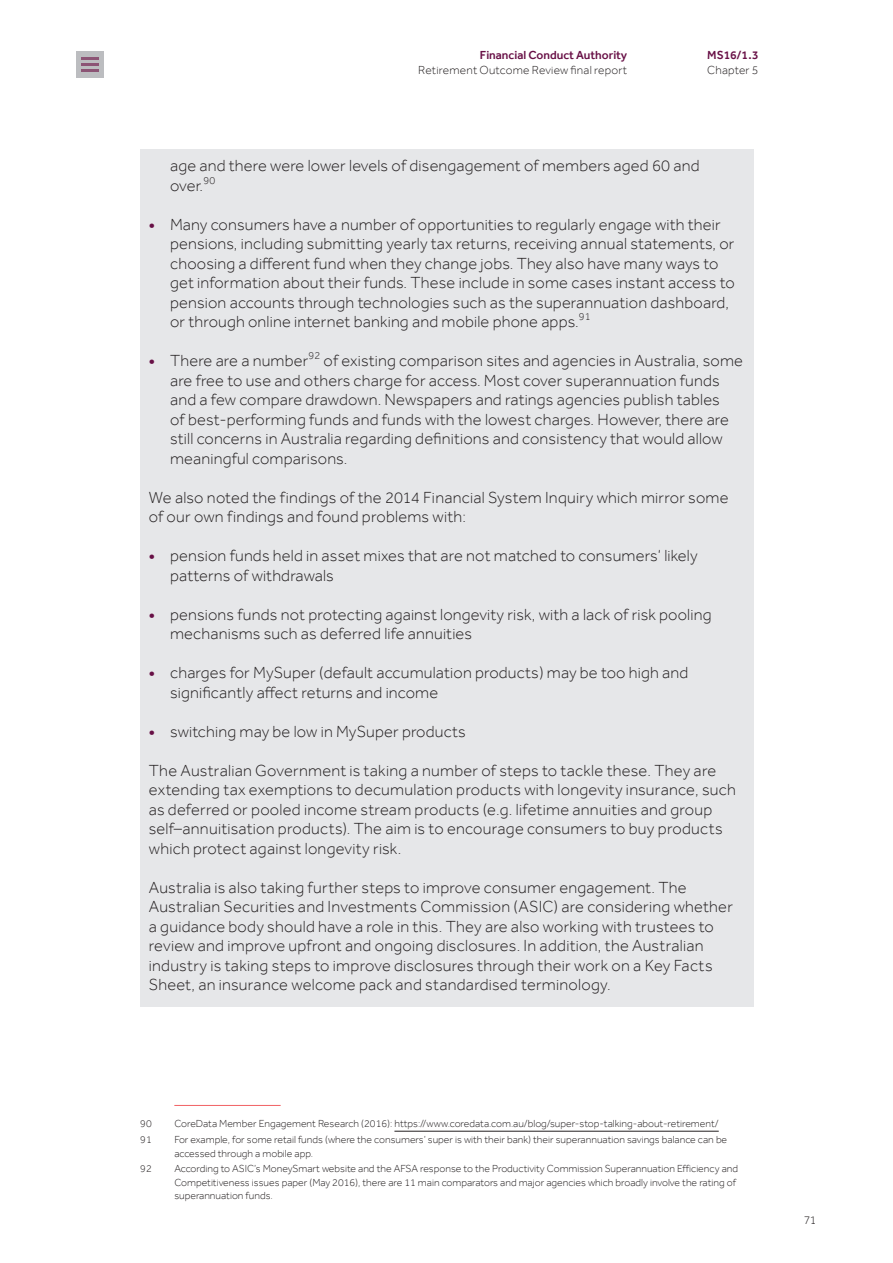
<style>
.page{position:relative;width:893px;height:1263px;background:#fff}
.page>*{position:absolute;margin:0;border:0;box-sizing:border-box;transform-origin:0 0}
.Main_Text{font:300 16.5px/19.5px "Effra";letter-spacing:.01em;color:#231f20}
.t1{font:300 12px "Effra";letter-spacing:.015em;color:#231f20}
.t2{font:500 12px "Effra";color:#681046}
.FCA_Footnote{font:300 10.5px/13.5px "Effra";color:#231f20}
.s1{font-weight:500;color:#681046}
</style>
<div class="page">
<div style="left:140px;top:149px;width:613px;height:857px;background:#e6e7e9"></div>
<hr style="left:174px;top:1105px;width:107px;height:1px;background:#f16164">
<hr style="left:394px;top:1131px;width:325px;height:1px;background:#231f20">
<div style="left:77px;top:51px;width:27px;height:27px;background:#bcbdc0"></div>
<hr style="left:82px;top:63px;width:17px;height:3px;background:#8c5475">
<hr style="left:82px;top:69px;width:17px;height:3px;background:#8c5475">
<svg style="left:82px;top:57px;width:17px;height:2px"></svg>
<p class="t2" style="left:480px;top:48px;width:149px">Financial Conduct Authority</p>
<p class="t1" style="left:418px;top:63px;width:210px">Retirement Outcome Review final report</p>
<p class="t2" style="left:707px;top:48px;width:53px">MS16/1.3</p>
<p class="t1" style="left:707px;top:63px;width:53px">Chapter 5</p>
<p class="Main_Text" style="left:170px;top:156px;width:531px">age and there were lower levels of disengagement of members aged 60 and over.<sup>90</sup></p>
<p class="Main_Text" style="left:170px;top:214px;width:566px;text-indent:-21px"><span class="s1">•</span> Many consumers have a number of opportunities to regularly engage with their pensions, including submitting yearly tax returns, receiving annual statements, or choosing a different fund when they change jobs. They also have many ways to get information about their funds. These include in some cases instant access to pension accounts through technologies such as the superannuation dashboard, or through online internet banking and mobile phone apps.<sup>91</sup></p>
<p class="Main_Text" style="left:170px;top:351px;width:574px;text-indent:-21px"><span class="s1">•</span> There are a number<sup>92</sup> of existing comparison sites and agencies in Australia, some are free to use and others charge for access. Most cover superannuation funds and a few compare drawdown. Newspapers and ratings agencies publish tables<br>of best-performing funds and funds with the lowest charges. However, there are still concerns in Australia regarding definitions and consistency that would allow meaningful comparisons.</p>
<p class="Main_Text" style="left:149px;top:487px;width:581px">We also noted the findings of the 2014 Financial System Inquiry which mirror some of our own findings and found problems with:</p>
<p class="Main_Text" style="left:170px;top:546px;width:529px;text-indent:-21px"><span class="s1">•</span> pension funds held in asset mixes that are not matched to consumers‘ likely patterns of withdrawals</p>
<p class="Main_Text" style="left:170px;top:604px;width:543px;text-indent:-21px"><span class="s1">•</span> pensions funds not protecting against longevity risk, with a lack of risk pooling mechanisms such as deferred life annuities</p>
<p class="Main_Text" style="left:170px;top:663px;width:520px;text-indent:-21px"><span class="s1">•</span> charges for MySuper (default accumulation products) may be too high and significantly affect returns and income</p>
<p class="Main_Text" style="left:149px;top:721px;width:318px"><span class="s1">•</span> switching may be low in MySuper products</p>
<p class="Main_Text" style="left:149px;top:760px;width:588px">The Australian Government is taking a number of steps to tackle these. They are extending tax exemptions to decumulation products with longevity insurance, such as deferred or pooled income stream products (e.g. lifetime annuities and group self–annuitisation products). The aim is to encourage consumers to buy products which protect against longevity risk.</p>
<p class="Main_Text" style="left:149px;top:877px;width:586px">Australia is also taking further steps to improve consumer engagement. The Australian Securities and Investments Commission (ASIC) are considering whether a guidance body should have a role in this. They are also working with trustees to review and improve upfront and ongoing disclosures. In addition, the Australian industry is taking steps to improve disclosures through their work on a Key Facts Sheet, an insurance welcome pack and standardised terminology.</p>
<p class="FCA_Footnote" style="left:140px;top:1117px;width:13px">90</p>
<p class="FCA_Footnote" style="left:174px;top:1117px;width:546px">CoreData Member Engagement Research (2016): https://www.coredata.com.au/blog/super-stop-talking-about-retirement/</p>
<p class="FCA_Footnote" style="left:140px;top:1133px;width:13px">91</p>
<p class="FCA_Footnote" style="left:174px;top:1133px;width:554px">For example, for some retail funds (where the consumers’ super is with their bank) their superannuation savings balance can be accessed through a mobile app.</p>
<p class="FCA_Footnote" style="left:140px;top:1162px;width:13px">92</p>
<p class="FCA_Footnote" style="left:174px;top:1162px;width:565px">According to ASIC’s MoneySmart website and the AFSA response to the Productivity Commission Superannuation Efficiency and<br>Competitiveness issues paper (May 2016), there are 11 main comparators and major agencies which broadly involve the rating of superannuation funds.</p>
<p class="t1" style="left:804px;top:1213px;width:14px">71</p>
</div>
